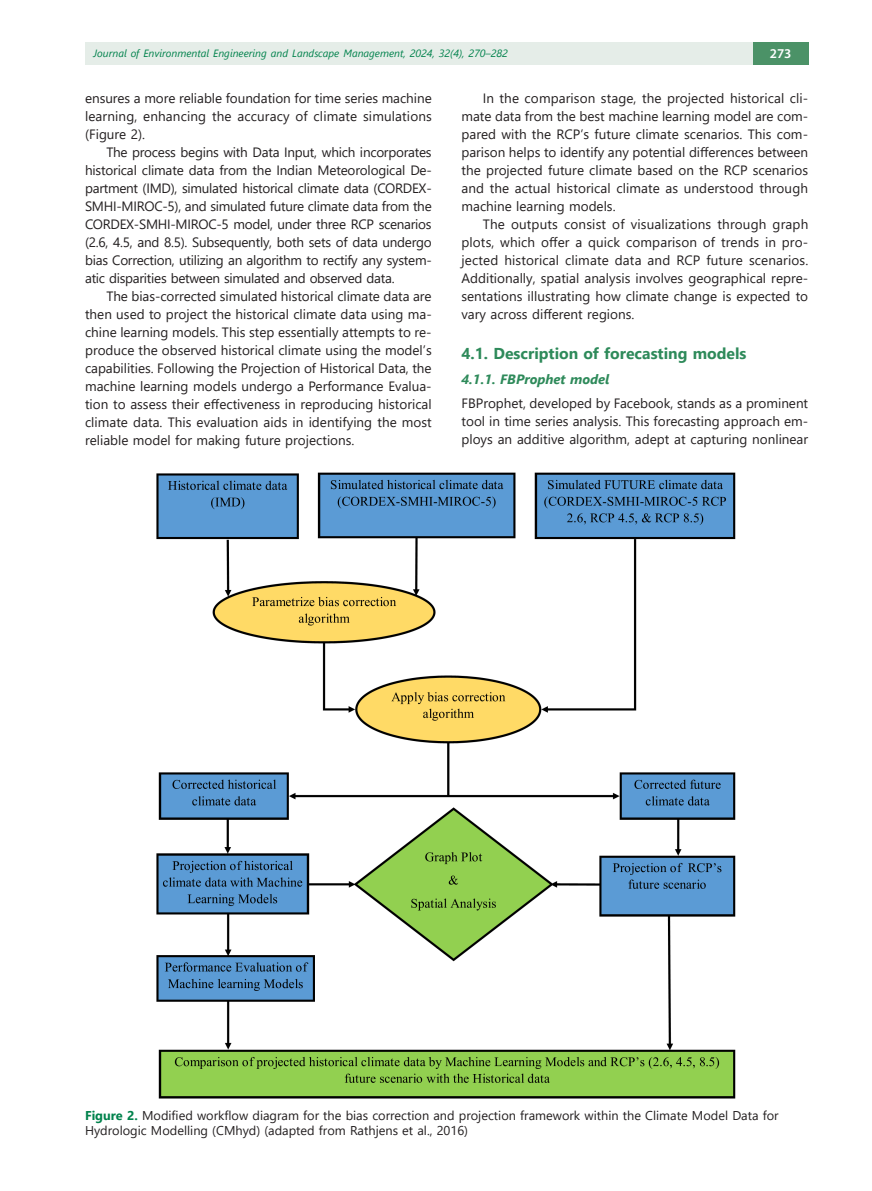
<style>
.page{position:relative;width:872px;height:1191px;background:#fff}
.page>*{position:absolute;margin:0;border:0;box-sizing:border-box;transform-origin:0 0}
.t1{font:700 15.75px "Segoe UI";color:#2e8a5a}
.t2{font:13.5px/18px "Segoe UI";color:#231f20;text-align:justify}
.t3{font:italic 700 13.5px "Segoe UI";color:#2e8a5a}
.t4{font:600 13.5px "Myriad Pro";color:#fff}
.t5{font:12.75px/15.3px "Segoe UI";color:#231f20}
.t6{font:italic 10.5px "Segoe UI";color:#01824c}
.s1{font-weight:700;color:#01824c}
</style>
<div class="page">
<div style="left:85px;top:43px;width:668px;height:22px;background:#e5ede8"></div>
<div style="left:753px;top:43px;width:55px;height:22px;background:#4b9267"></div>
<img style="left:156px;top:472px;width:580px;height:627px">
<p class="t6" style="left:94px;top:43px;width:416px">Journal of Environmental Engineering and Landscape Management, 2024, 32(4), 270–282</p>
<p class="t4" style="left:769px;top:45px;width:23px">273</p>
<p class="t2" style="left:85px;top:88px;width:348px">ensures a more reliable foundation for time series machine learning, enhancing the accuracy of climate simulations (Figure 2).</p>
<p class="t2" style="left:85px;top:142px;width:348px;text-indent:21px">The process begins with Data Input, which incorporates historical climate data from the Indian Meteorological De&shy;partment (IMD), simulated historical climate data (CORDEX-SMHI-MIROC-5), and simulated future climate data from the CORDEX-SMHI-MIROC-5 model, under three RCP scenarios (2.6, 4.5, and 8.5). Subsequently, both sets of data undergo bias Correction, utilizing an algorithm to rectify any system&shy;atic disparities between simulated and observed data.</p>
<p class="t2" style="left:85px;top:286px;width:348px;text-indent:21px">The bias-corrected simulated historical climate data are then used to project the historical climate data using ma&shy;chine learning models. This step essentially attempts to re&shy;produce the observed historical climate using the model’s capabilities. Following the Projection of Historical Data, the machine learning models undergo a Performance Evalua&shy;tion to assess their effectiveness in reproducing historical climate data. This evaluation aids in identifying the most reliable model for making future projections.</p>
<p class="t2" style="left:461px;top:88px;width:348px;text-indent:21px">In the comparison stage, the projected historical cli&shy;mate data from the best machine learning model are com&shy;pared with the RCP’s future climate scenarios. This com&shy;parison helps to identify any potential differences between the projected future climate based on the RCP scenarios and the actual historical climate as understood through machine learning models.</p>
<p class="t2" style="left:461px;top:214px;width:348px;text-indent:21px">The outputs consist of visualizations through graph plots, which offer a quick comparison of trends in pro&shy;jected historical climate data and RCP future scenarios.<br>Additionally, spatial analysis involves geographical repre&shy;sentations illustrating how climate change is expected to vary across different regions.</p>
<p class="t1" style="left:461px;top:338px;width:286px">4.1. Description of forecasting models</p>
<p class="t3" style="left:461px;top:366px;width:149px">4.1.1. FBProphet model</p>
<p class="t2" style="left:461px;top:393px;width:348px">FBProphet, developed by Facebook, stands as a prominent tool in time series analysis. This forecasting approach em&shy;ploys an additive algorithm, adept at capturing nonlinear</p>
<p class="t5" style="left:85px;top:1106px;width:695px"><span class="s1">Figure 2.</span> Modified workflow diagram for the bias correction and projection framework within the Climate Model Data for<br>Hydrologic Modelling (CMhyd) (adapted from Rathjens et al., 2016)</p>
</div>
